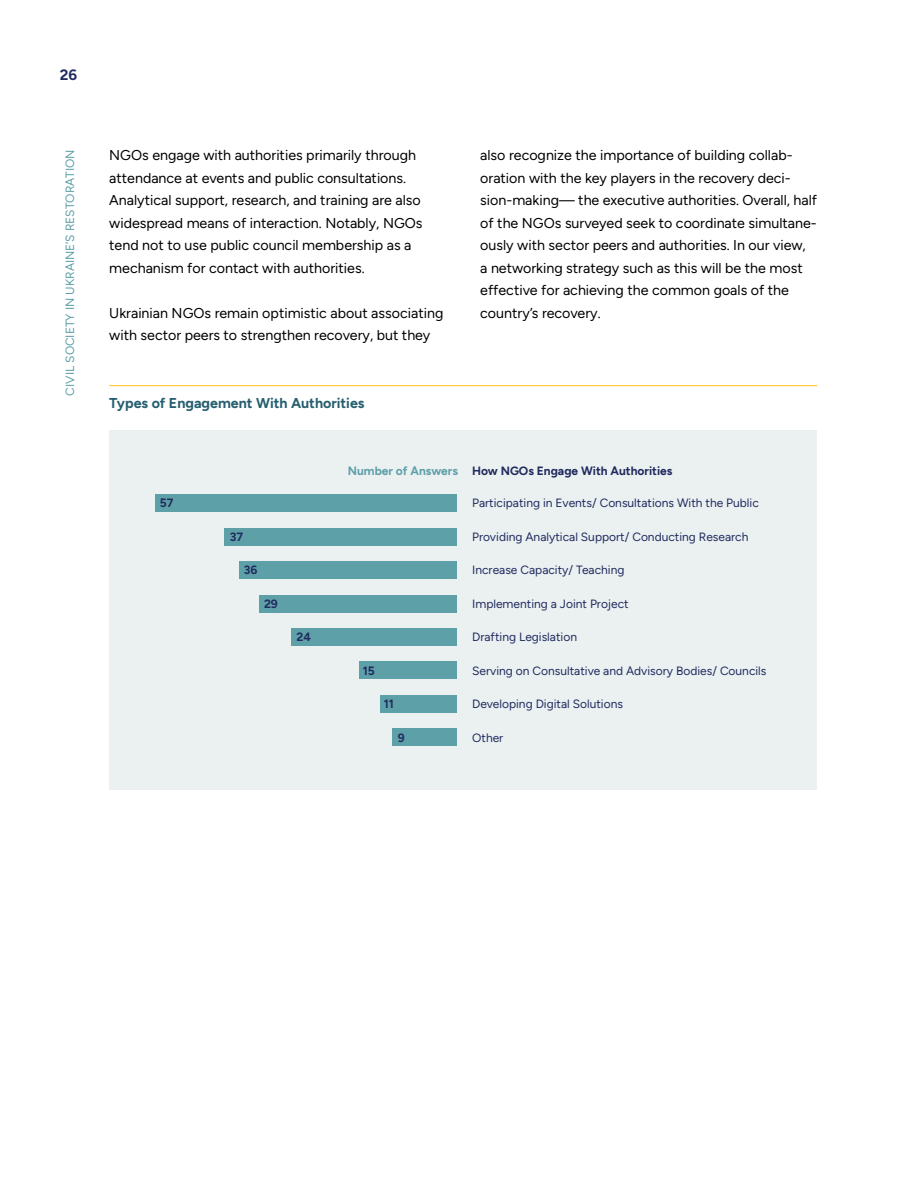
<style>
.page{position:relative;width:918px;height:1188px;background:#fff}
.page>*{position:absolute;margin:0;border:0;box-sizing:border-box;transform-origin:0 0}
.t1{font:700 15px "Figtree";color:#202b5e}
.Body{font:14.25px/22.5px "Figtree";color:#000}
.Body-2{font:700 14.25px "Figtree";color:#265e6f}
.t2{font:12px "Figtree";color:#202b5e}
.t3{font:700 12px "Figtree";color:#202b5e}
.t4{font:12px "Figtree";color:#5ea0a8}
.t5{font:700 12px "Figtree";color:#5ea0a8}
</style>
<div class="page">
<hr style="left:109px;top:385px;width:708px;height:1px;background:#ffc82c">
<div style="left:109px;top:430px;width:708px;height:360px;background:#ebf0f1"></div>
<div style="left:155px;top:495px;width:302px;height:17px;background:#5ea0a8"></div>
<div style="left:225px;top:528px;width:232px;height:18px;background:#5ea0a8"></div>
<div style="left:239px;top:562px;width:218px;height:17px;background:#5ea0a8"></div>
<div style="left:259px;top:595px;width:198px;height:17px;background:#5ea0a8"></div>
<div style="left:291px;top:628px;width:166px;height:18px;background:#5ea0a8"></div>
<div style="left:359px;top:662px;width:98px;height:17px;background:#5ea0a8"></div>
<div style="left:380px;top:695px;width:77px;height:17px;background:#5ea0a8"></div>
<div style="left:393px;top:728px;width:64px;height:18px;background:#5ea0a8"></div>
<p class="t1" style="left:60px;top:66px;width:19px">26</p>
<p class="t4" style="left:63px;top:396px;width:248px;rotate:-90deg">CIVIL SOCIETY IN UKRAINE’S RESTORATION</p>
<p class="Body" style="left:109px;top:144px;width:315px">NGOs engage with authorities primarily through attendance at events and public consultations.<br>Analytical support, research, and training are also widespread means of interaction. Notably, NGOs tend not to use public council membership as a mechanism for contact with authorities.</p>
<p class="Body" style="left:109px;top:301px;width:336px">Ukrainian NGOs remain optimistic about associating with sector peers to strengthen recovery, but they</p>
<p class="Body-2" style="left:109px;top:394px;width:257px">Types of Engagement With Authorities</p>
<p class="Body" style="left:480px;top:144px;width:338px">also recognize the importance of building collab&shy;oration with the key players in the recovery deci&shy;sion-making— the executive authorities. Overall, half of the NGOs surveyed seek to coordinate simultane&shy;ously with sector peers and authorities. In our view,<br>a networking strategy such as this will be the most effective for achieving the common goals of the country’s recovery.</p>
<p class="t5" style="left:348px;top:463px;width:112px">Number of Answers</p>
<p class="t3" style="left:472px;top:463px;width:202px">How NGOs Engage With Authorities</p>
<p class="t3" style="left:160px;top:496px;width:15px">57</p>
<p class="t2" style="left:472px;top:496px;width:288px">Participating in Events/ Consultations With the Public</p>
<p class="t3" style="left:230px;top:529px;width:15px">37</p>
<p class="t2" style="left:472px;top:530px;width:278px">Providing Analytical Support/ Conducting Research</p>
<p class="t3" style="left:244px;top:563px;width:15px">36</p>
<p class="t2" style="left:472px;top:563px;width:154px">Increase Capacity/ Teaching</p>
<p class="t3" style="left:264px;top:596px;width:15px">29</p>
<p class="t2" style="left:472px;top:597px;width:158px">Implementing a Joint Project</p>
<p class="t3" style="left:297px;top:630px;width:16px">24</p>
<p class="t2" style="left:472px;top:630px;width:106px">Drafting Legislation</p>
<p class="t3" style="left:363px;top:663px;width:14px">15</p>
<p class="t2" style="left:472px;top:664px;width:296px">Serving on Consultative and Advisory Bodies/ Councils</p>
<p class="t2" style="left:472px;top:697px;width:152px">Developing Digital Solutions</p>
<p class="t2" style="left:472px;top:731px;width:33px">Other</p>
<p class="t3" style="left:384px;top:697px;width:12px">11</p>
<p class="t3" style="left:398px;top:731px;width:8px">9</p>
</div>
